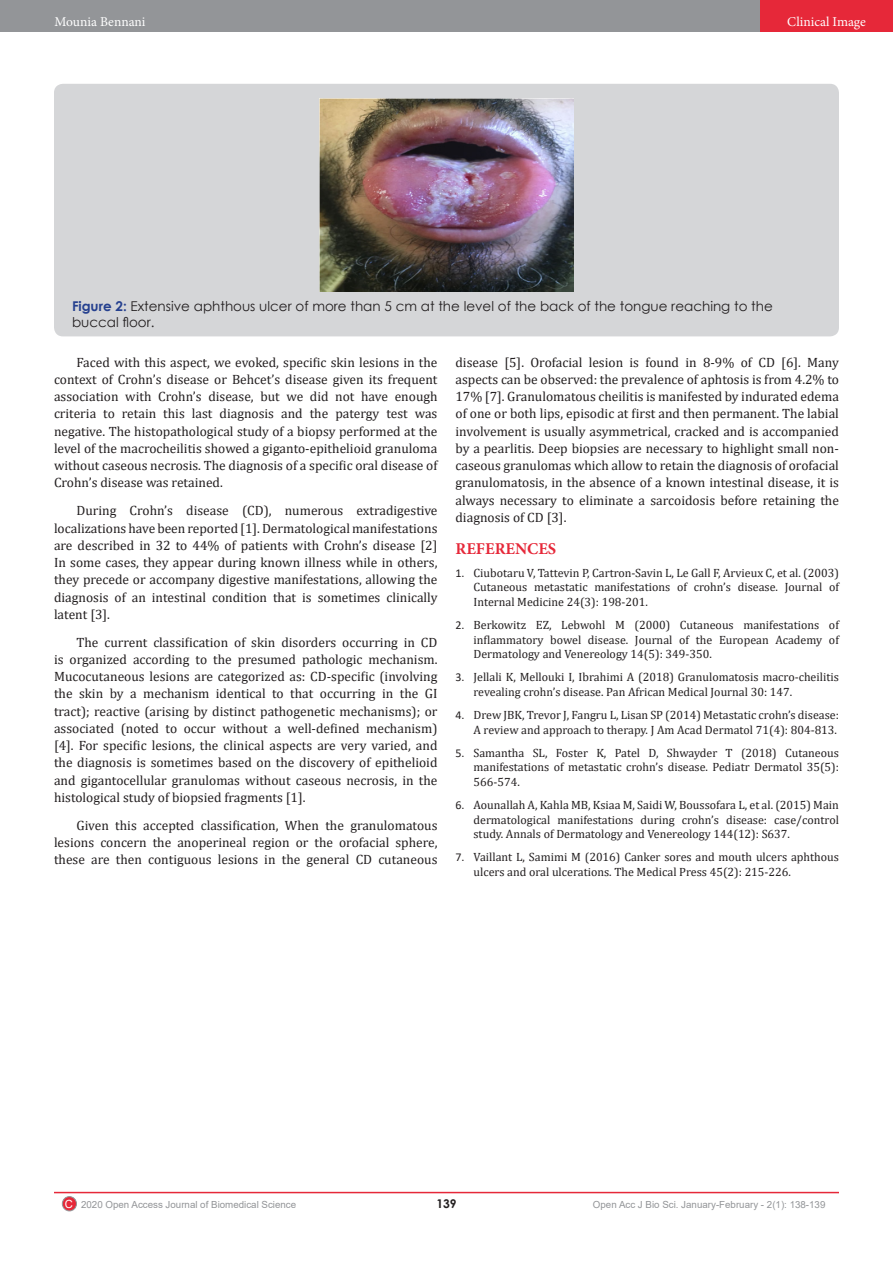
<style>
.page{position:relative;width:893px;height:1263px;background:#fff}
.page>*{position:absolute;margin:0;border:0;box-sizing:border-box;transform-origin:0 0}
.t1{font:700 16.5px "Minion Pro";color:#e62839}
.t2{font:13.5px/17.2px "Cambria";color:#231f20;text-align:justify}
.t3{font:13.5px/16.2px "Century Gothic";color:#231f20}
.t4{font:13.5px "Minion Pro";color:#fff}
.t5{font:12px/14.4px "Cambria";color:#231f20;text-align:justify}
.t6{font:700 12px "Century Gothic";color:#231f20}
.t7{font:9.75px "Arial";color:#939598}
.s1{font-weight:700;color:#25408f}
.s2{font-family:"Calibri"}
.s3{font-size:11.25px;color:#fff}
</style>
<div class="page">
<div style="left:0;top:0;width:760px;height:31px;background:#939598"></div>
<div style="left:62px;top:1196px;width:14px;height:15px;background:#e62839;border-radius:50%"></div>
<div style="left:62px;top:1196px;width:15px;height:15px;border:1px solid #939598;border-radius:50%"></div>
<hr style="left:54px;top:1192px;width:785px;height:1px;background:#e62839">
<div style="left:760px;top:0;width:133px;height:31px;background:#e62839"></div>
<div style="left:54px;top:84px;width:785px;height:252px;background:#d5d6d8;border-radius:9px"></div>
<img style="left:320px;top:98px;width:253px;height:193px">
<p class="t4" style="left:54px;top:12px;width:93px">Mounia Bennani</p>
<p class="t4" style="left:787px;top:13px;width:80px">Clinical Image</p>
<p class="t3" style="left:72px;top:297px;width:702px"><span class="s1">Figure 2:</span> Extensive aphthous ulcer of more than 5 cm at the level of the back of the tongue reaching to the buccal floor.</p>
<p class="t2" style="left:54px;top:353px;width:385px;text-indent:22px">Faced with this aspect, we evoked, specific skin lesions in the context of Crohn’s disease or Behcet’s disease given its frequent association with Crohn’s disease, but we did not have enough criteria to retain this last diagnosis and the patergy test was negative. The histopathological study of a biopsy performed at the level of the macrocheilitis showed a giganto-epithelioid granuloma without caseous necrosis. The diagnosis of a specific oral disease of Crohn’s disease was retained.</p>
<p class="t2" style="left:54px;top:502px;width:385px;text-indent:22px">During Crohn’s disease (CD), numerous extradigestive localizations have been reported [1]. Dermatological manifestations are described in 32 to 44% of patients with Crohn’s disease [2] In some cases, they appear during known illness while in others, they precede or accompany digestive manifestations, allowing the diagnosis of an intestinal condition that is sometimes clinically latent [3].</p>
<p class="t2" style="left:54px;top:633px;width:385px;text-indent:22px">The current classification of skin disorders occurring in CD is organized according to the presumed pathologic mechanism.<br>Mucocutaneous lesions are categorized as: CD-specific (involving the skin by a mechanism identical to that occurring in the GI tract); reactive (arising by distinct pathogenetic mechanisms); or associated (noted to occur without a well-defined mechanism) [4]. For specific lesions, the clinical aspects are very varied, and the diagnosis is sometimes based on the discovery of epithelioid and gigantocellular granulomas without caseous necrosis, in the histological study of biopsied fragments [1].</p>
<p class="t2" style="left:54px;top:816px;width:385px;text-indent:22px">Given this accepted classification, When the granulomatous lesions concern the anoperineal region or the orofacial sphere, these are then contiguous lesions in the general CD cutaneous</p>
<p class="t2" style="left:455px;top:353px;width:385px">disease [5]. Orofacial lesion is found in 8-9% of CD [6]. Many aspects can be observed: the prevalence of aphtosis is from 4.2% to 17% [7]. Granulomatous cheilitis is manifested by indurated edema of one or both lips, episodic at first and then permanent. The labial involvement is usually asymmetrical, cracked and is accompanied by a pearlitis. Deep biopsies are necessary to highlight small non&shy;caseous granulomas which allow to retain the diagnosis of orofacial granulomatosis, in the absence of a known intestinal disease, it is always necessary to eliminate a sarcoidosis before retaining the diagnosis of CD [3].</p>
<p class="t1" style="left:455px;top:537px;width:102px">REFERENCES</p>
<p class="t5" style="left:473px;top:565px;width:367px;text-indent:-18px"><span class="s2">1.</span> Ciubotaru V, Tattevin P, Cartron-Savin L, Le Gall F, Arvieux C, et al. (2003)<br>Cutaneous metastatic manifestations of crohn’s disease. Journal of Internal Medicine 24(3): 198-201.</p>
<p class="t5" style="left:473px;top:618px;width:367px;text-indent:-18px"><span class="s2">2.</span> Berkowitz EZ, Lebwohl M (2000) Cutaneous manifestations of inflammatory bowel disease. Journal of the European Academy of Dermatology and Venereology 14(5): 349-350.</p>
<p class="t5" style="left:473px;top:670px;width:367px;text-indent:-18px"><span class="s2">3.</span> Jellali K, Mellouki I, Ibrahimi A (2018) Granulomatosis macro-cheilitis revealing crohn’s disease. Pan African Medical Journal 30: 147.</p>
<p class="t5" style="left:455px;top:708px;width:385px;text-align:right"><span class="s2">4.</span> Drew JBK, Trevor J, Fangru L, Lisan SP (2014) Metastatic crohn’s disease:<br>A review and approach to therapy. J Am Acad Dermatol 71(4): 804-813.</p>
<p class="t5" style="left:473px;top:745px;width:367px;text-indent:-18px"><span class="s2">5.</span> Samantha SL, Foster K, Patel D, Shwayder T (2018) Cutaneous manifestations of metastatic crohn’s disease. Pediatr Dermatol 35(5):<br>566-574.</p>
<p class="t5" style="left:473px;top:798px;width:367px;text-indent:-18px"><span class="s2">6.</span> Aounallah A, Kahla MB, Ksiaa M, Saidi W, Boussofara L, et al. (2015) Main dermatological manifestations during crohn’s disease: case/control study. Annals of Dermatology and Venereology 144(12): S637.</p>
<p class="t5" style="left:473px;top:850px;width:367px;text-indent:-18px"><span class="s2">7.</span> Vaillant L, Samimi M (2016) Canker sores and mouth ulcers aphthous ulcers and oral ulcerations. The Medical Press 45(2): 215-226.</p>
<p class="t6" style="left:436px;top:1194px;width:22px">139</p>
<p class="t7" style="left:65px;top:1197px;width:233px"><span class="s3">C</span> 2020 Open Access Journal of Biomedical Science</p>
<p class="t7" style="left:593px;top:1197px;width:234px">Open Acc J Bio Sci. January-February - 2(1): 138-139</p>
</div>
